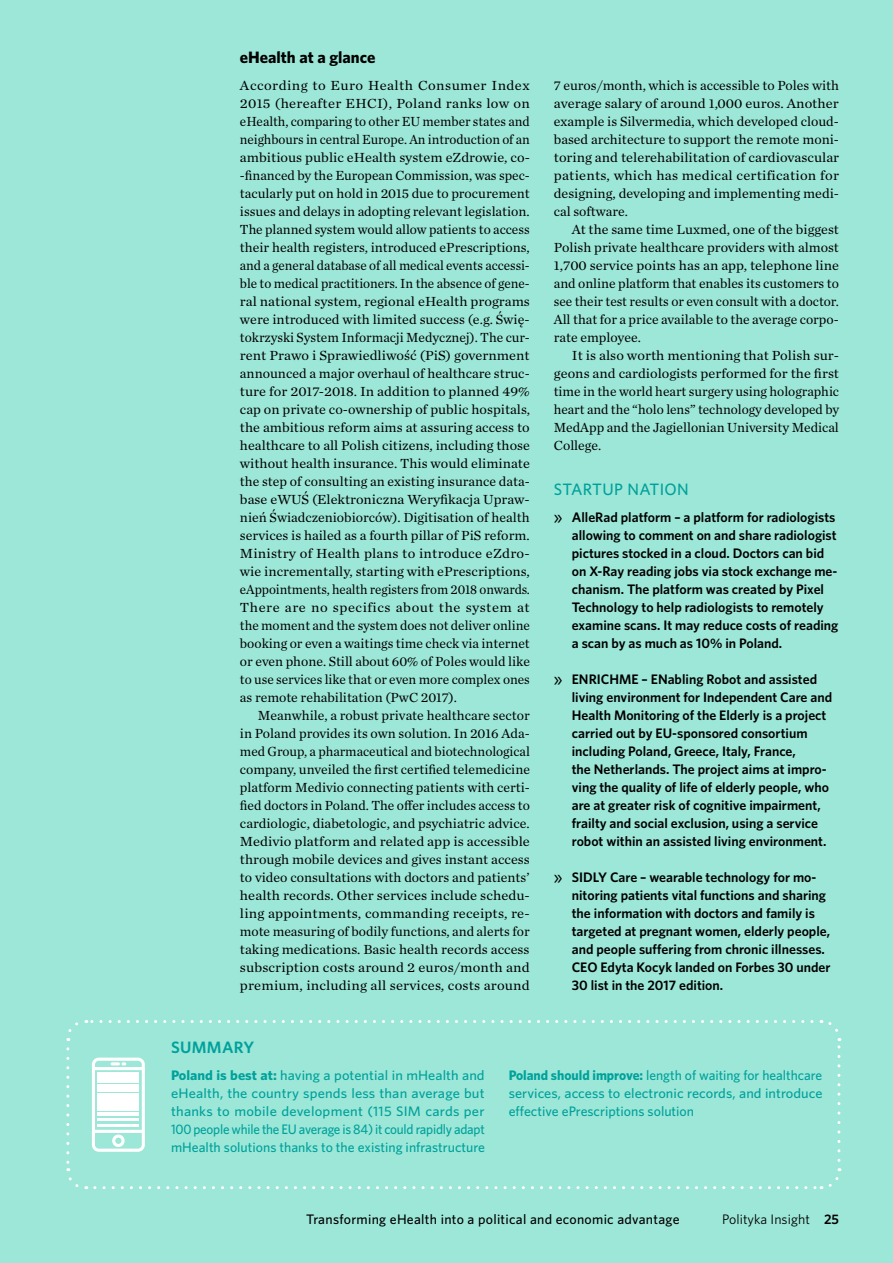
<style>
.page{position:relative;width:893px;height:1263px;background:#9ce7d8}
.page>*{position:absolute;margin:0;border:0;box-sizing:border-box;transform-origin:0 0}
.t1{font:700 16.5px "Whitney";color:#000}
.t2{font:500 16.5px "Whitney";letter-spacing:.02em;color:#00a19b}
.t3{font:600 16.5px "Whitney";letter-spacing:.02em;color:#00a19b}
.t4{font:13.8px/18px "Chronicle Text G1";color:#000;text-align:justify;scale:1.05 1}
.t5{font:13.8px/18px "Chronicle Text G1";color:#000;text-align:justify}
.t6{font:600 13.8px/18px "Whitney";color:#000}
.t7{font:500 13.8px/18px "Whitney";color:#00a19b;text-align:justify;scale:1.04 1}
.t8{font:13.8px/18px "Chronicle Text G1";color:#000;text-align:justify;scale:1.04 1}
.t9{font:500 13.8px/18px "Whitney";color:#00a19b;text-align:justify}
.t10{font:500 13.8px "Whitney";letter-spacing:.02em;color:#000}
.t11{font:13.8px "Whitney";letter-spacing:.005em;color:#000}
.s1{font-family:"Myriad Pro";font-weight:400;font-size:21px}
.s2{font-weight:700}
.s3{font-weight:600}
</style>
<div class="page">
<svg style="left:66px;top:1020px;width:776px;height:170px"></svg>
<div style="left:97px;top:1072px;width:42px;height:11px;background:#fff"></div>
<div style="left:97px;top:1084px;width:42px;height:8px;background:#fff"></div>
<div style="left:97px;top:1093px;width:42px;height:6px;background:#fff"></div>
<div style="left:97px;top:1100px;width:42px;height:5px;background:#fff"></div>
<hr style="left:97px;top:1106px;width:42px;height:4px;background:#fff">
<hr style="left:97px;top:1112px;width:42px;height:3px;background:#fff">
<hr style="left:97px;top:1118px;width:42px;height:2px;background:#fff">
<hr style="left:97px;top:1124px;width:42px;height:2px;background:#fff">
<p class="t1" style="left:240px;top:46px;width:137px">eHealth at a glance</p>
<p class="t4" style="left:240px;top:76px;width:278px">According to Euro Health Consumer Index 2015 (hereafter EHCI), Poland ranks low on eHealth, comparing to other EU member states and neighbours in central Europe. An introduction of an ambitious public eHealth system eZdrowie, co--financed by the European Commission, was spec&shy;tacularly put on hold in 2015 due to procurement issues and delays in adopting relevant legislation.<br>The planned system would allow patients to access their health registers, introduced ePrescriptions, and a general database of all medical events accessi&shy;ble to medical practitioners. In the absence of gene&shy;ral national system, regional eHealth programs were introduced with limited success (e.g. Świę&shy;tokrzyski System Informacji Medycznej). The cur&shy;rent Prawo i Sprawiedliwość (PiS) government announced a major overhaul of healthcare struc&shy;ture for 2017-2018. In addition to planned 49% cap on private co-ownership of public hospitals, the ambitious reform aims at assuring access to healthcare to all Polish citizens, including those without health insurance. This would eliminate the step of consulting an existing insurance data&shy;base eWUŚ (Elektroniczna Weryfikacja Upraw&shy;nień Świadczeniobiorców). Digitisation of health services is hailed as a fourth pillar of PiS reform.<br>Ministry of Health plans to introduce eZdro&shy;wie incrementally, starting with ePrescriptions, eAppointments, health registers from 2018 onwards.<br>There are no specifics about the system at the moment and the system does not deliver online booking or even a waitings time check via internet or even phone. Still about 60% of Poles would like to use services like that or even more complex ones as remote rehabilitation (PwC 2017).</p>
<p class="t5" style="left:240px;top:706px;width:291px;text-indent:18px">Meanwhile, a robust private healthcare sector in Poland provides its own solution. In 2016 Ada&shy;med Group, a pharmaceutical and biotechnological company, unveiled the first certified telemedicine platform Medivio connecting patients with certi&shy;fied doctors in Poland. The offer includes access to cardiologic, diabetologic, and psychiatric advice.<br>Medivio platform and related app is accessible through mobile devices and gives instant access to video consultations with doctors and patients’ health records. Other services include schedu&shy;ling appointments, commanding receipts, re&shy;mote measuring of bodily functions, and alerts for taking medications. Basic health records access subscription costs around 2 euros/month and premium, including all services, costs around</p>
<p class="t5" style="left:554px;top:76px;width:287px">7 euros/month, which is accessible to Poles with average salary of around 1,000 euros. Another example is Silvermedia, which developed cloud&shy;based architecture to support the remote moni&shy;toring and telerehabilitation of cardiovascular patients, which has medical certification for designing, developing and implementing medi&shy;cal software.</p>
<p class="t5" style="left:554px;top:220px;width:287px;text-indent:18px">At the same time Luxmed, one of the biggest Polish private healthcare providers with almost 1,700 service points has an app, telephone line and online platform that enables its customers to see their test results or even consult with a doctor.<br>All that for a price available to the average corpo&shy;rate employee.</p>
<p class="t8" style="left:554px;top:346px;width:276px;text-indent:18px">It is also worth mentioning that Polish sur&shy;geons and cardiologists performed for the first time in the world heart surgery using holographic heart and the “holo lens” technology developed by MedApp and the Jagiellonian University Medical College.</p>
<p class="t2" style="left:554px;top:478px;width:137px">STARTUP NATION</p>
<p class="t6" style="left:572px;top:508px;width:268px;text-indent:-18px"><span class="s1">»</span> AlleRad platform – a platform for radiologists allowing to comment on and share radiologist pictures stocked in a cloud. Doctors can bid on X-Ray reading jobs via stock exchange me&shy;chanism. The platform was created by Pixel Technology to help radiologists to remotely examine scans. It may reduce costs of reading a scan by as much as 10% in Poland.</p>
<p class="t6" style="left:572px;top:670px;width:262px;text-indent:-18px"><span class="s1">»</span> ENRICHME – ENabling Robot and assisted living environment for Independent Care and Health Monitoring of the Elderly is a project carried out by EU-sponsored consortium including Poland, Greece, Italy, France,<br>the Netherlands. The project aims at impro&shy;ving the quality of life of elderly people, who are at greater risk of cognitive impairment, frailty and social exclusion, using a service robot within an assisted living environment.</p>
<p class="t6" style="left:572px;top:868px;width:260px;text-indent:-18px"><span class="s1">»</span> SIDLY Care – wearable technology for mo&shy;nitoring patients vital functions and sharing the information with doctors and family is targeted at pregnant women, elderly people, and people suffering from chronic illnesses.<br>CEO Edyta Kocyk landed on Forbes 30 under 30 list in the 2017 edition.</p>
<p class="t3" style="left:171px;top:1036px;width:85px">SUMMARY</p>
<p class="t7" style="left:171px;top:1066px;width:303px"><span class="s2">Poland is best at:</span> having a potential in mHealth and eHealth, the country spends less than average but thanks to mobile development (115 SIM cards per 100 people while the EU average is 84) it could rapidly adapt mHealth solutions thanks to the existing infrastructure</p>
<p class="t9" style="left:509px;top:1066px;width:315px"><span class="s2">Poland should improve:</span> length of waiting for healthcare services, access to electronic records, and introduce effective ePrescriptions solution</p>
<p class="t10" style="left:306px;top:1210px;width:375px">Transforming eHealth into a political and economic advantage</p>
<p class="t11" style="left:722px;top:1210px;width:118px">Polityka Insight <span class="s3">25</span></p>
</div>
